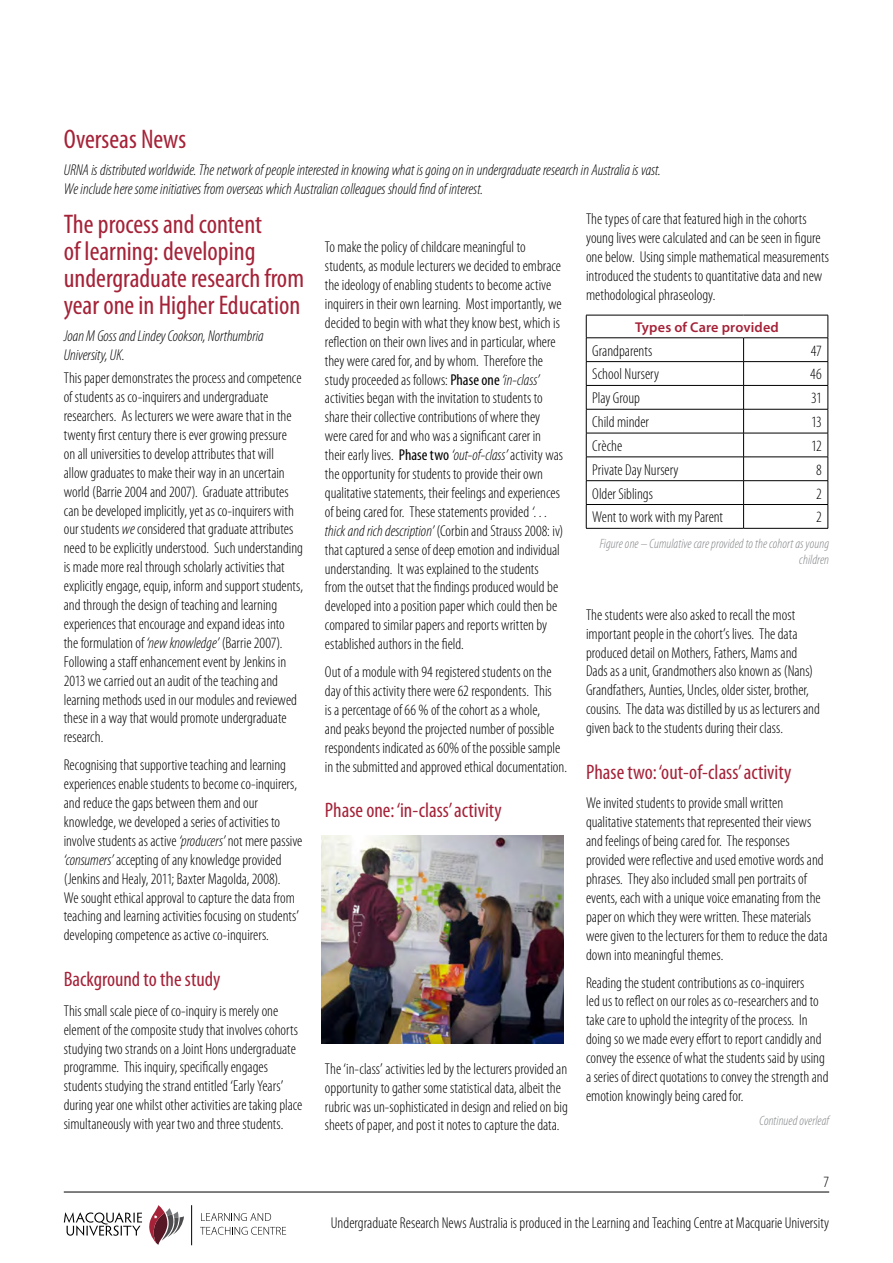
<style>
.page{position:relative;width:893px;height:1263px;background:#fff}
.page>*{position:absolute;margin:0;border:0;box-sizing:border-box;transform-origin:0 0}
.Head_1{font:condensed 27px/27px "Myriad Pro";color:#a52238}
.Head_2{font:condensed 21px "Myriad Pro";color:#a52238}
.Body{font:300 condensed 15.75px/18.9px "Myriad Pro";color:#000}
.Body-2{font:italic 300 condensed 15.75px/18.9px "Myriad Pro";color:#000}
.authors{font:italic 300 condensed 15.75px/18.9px "Myriad Pro";letter-spacing:-.005em;color:#000}
.Table_header{font:600 14.25px "Myriad Pro";letter-spacing:.01em;color:#a52238}
.t1{font:italic 300 condensed 13.5px/16.2px "Myriad Pro";color:#828487;text-align:right}
.s1{font-style:italic}
.s2{font-weight:400}
</style>
<div class="page">
<svg style="left:64px;top:1212px;width:78px;height:24px"></svg>
<hr style="left:191px;top:1205px;width:1px;height:40px;background:#000">
<svg style="left:149px;top:1205px;width:35px;height:40px"></svg>
<svg style="left:201px;top:1213px;width:70px;height:8px"></svg>
<svg style="left:200px;top:1227px;width:86px;height:8px"></svg>
<hr style="left:64px;top:1192px;width:765px;height:1px;background:#000">
<hr style="left:586px;top:315px;width:158px;height:1px;background:#000">
<hr style="left:744px;top:315px;width:84px;height:1px;background:#000">
<hr style="left:586px;top:338px;width:158px;height:1px;background:#000">
<hr style="left:744px;top:338px;width:84px;height:1px;background:#000">
<hr style="left:586px;top:361px;width:158px;height:1px;background:#000">
<hr style="left:744px;top:361px;width:84px;height:1px;background:#000">
<hr style="left:586px;top:385px;width:158px;height:1px;background:#000">
<hr style="left:744px;top:385px;width:84px;height:1px;background:#000">
<hr style="left:586px;top:409px;width:158px;height:1px;background:#000">
<hr style="left:744px;top:409px;width:84px;height:1px;background:#000">
<hr style="left:586px;top:433px;width:158px;height:1px;background:#000">
<hr style="left:744px;top:433px;width:84px;height:1px;background:#000">
<hr style="left:586px;top:457px;width:158px;height:1px;background:#000">
<hr style="left:744px;top:457px;width:84px;height:1px;background:#000">
<hr style="left:586px;top:480px;width:158px;height:1px;background:#000">
<hr style="left:744px;top:480px;width:84px;height:1px;background:#000">
<hr style="left:586px;top:504px;width:158px;height:1px;background:#000">
<svg style="left:586px;top:315px;width:1px;height:213px"></svg>
<hr style="left:744px;top:504px;width:84px;height:1px;background:#000">
<svg style="left:743px;top:338px;width:1px;height:190px"></svg>
<svg style="left:828px;top:315px;width:1px;height:213px"></svg>
<hr style="left:586px;top:528px;width:158px;height:1px;background:#000">
<hr style="left:744px;top:528px;width:84px;height:1px;background:#000">
<img style="left:321px;top:835px;width:242px;height:209px">
<h1 class="Head_1" style="left:64px;top:125px;width:124px">Overseas News</h1>
<p class="Body-2" style="left:64px;top:160px;width:599px">URNA is distributed worldwide. The network of people interested in knowing what is going on in undergraduate research in Australia is vast.<br>We include here some initiatives from overseas which Australian colleagues should find of interest.</p>
<h1 class="Head_1" style="left:64px;top:210px;width:242px">The process and content<br>of learning: developing undergraduate research from year one in Higher Education</h1>
<p class="authors" style="left:64px;top:326px;width:201px">Joan M Goss and Lindey Cookson, Northumbria<br>University, UK.</p>
<p class="Body" style="left:64px;top:368px;width:241px">This paper demonstrates the process and competence of students as co-inquirers and undergraduate researchers. As lecturers we were aware that in the twenty first century there is ever growing pressure<br>on all universities to develop attributes that will<br>allow graduates to make their way in an uncertain world (Barrie 2004 and 2007). Graduate attributes can be developed implicitly, yet as co-inquirers with our students <span class="s1">we</span> considered that graduate attributes need to be explicitly understood. Such understanding is made more real through scholarly activities that explicitly engage, equip, inform and support students, and through the design of teaching and learning experiences that encourage and expand ideas into the formulation of <span class="s1">‘new knowledge’</span> (Barrie 2007).<br>Following a staff enhancement event by Jenkins in 2013 we carried out an audit of the teaching and learning methods used in our modules and reviewed these in a way that would promote undergraduate research.</p>
<p class="Body" style="left:64px;top:755px;width:240px">Recognising that supportive teaching and learning experiences enable students to become co-inquirers, and reduce the gaps between them and our knowledge, we developed a series of activities to involve students as active <span class="s1">‘producers’</span> not mere passive <span class="s1">‘consumers’</span> accepting of any knowledge provided (Jenkins and Healy, 2011; Baxter Magolda, 2008).<br>We sought ethical approval to capture the data from teaching and learning activities focusing on students’ developing competence as active co-inquirers.</p>
<h2 class="Head_2" style="left:64px;top:966px;width:158px">Background to the study</h2>
<p class="Body" style="left:64px;top:1001px;width:240px">This small scale piece of co-inquiry is merely one element of the composite study that involves cohorts studying two strands on a Joint Hons undergraduate programme. This inquiry, specifically engages students studying the strand entitled ‘Early Years’ during year one whilst other activities are taking place simultaneously with year two and three students.</p>
<p class="Body" style="left:325px;top:237px;width:240px">To make the policy of childcare meaningful to students, as module lecturers we decided to embrace the ideology of enabling students to become active inquirers in their own learning. Most importantly, we decided to begin with what they know best, which is reflection on their own lives and in particular, where they were cared for, and by whom. Therefore the study proceeded as follows: <span class="s2">Phase one</span><span class="s1">‘in-class’ </span>activities began with the invitation to students to share their collective contributions of where they were cared for and who was a significant carer in their early lives. <span class="s2">Phase two</span> <span class="s1">‘out-of-class’</span> activity was the opportunity for students to provide their own qualitative statements, their feelings and experiences of being cared for. These statements provided <span class="s1">‘… thick and rich description’</span> (Corbin and Strauss 2008: iv) that captured a sense of deep emotion and individual understanding. It was explained to the students from the outset that the findings produced would be developed into a position paper which could then be compared to similar papers and reports written by established authors in the field.</p>
<p class="Body" style="left:325px;top:662px;width:244px">Out of a module with 94 registered students on the day of this activity there were 62 respondents. This<br>is a percentage of 66 % of the cohort as a whole,<br>and peaks beyond the projected number of possible respondents indicated as 60% of the possible sample in the submitted and approved ethical documentation.</p>
<h2 class="Head_2" style="left:325px;top:798px;width:178px">Phase one: ‘in-class’ activity</h2>
<p class="Body" style="left:325px;top:1059px;width:244px">The ‘in-class’ activities led by the lecturers provided an opportunity to gather some statistical data, albeit the rubric was un-sophisticated in design and relied on big sheets of paper, and post it notes to capture the data.</p>
<p class="Body" style="left:586px;top:210px;width:244px">The types of care that featured high in the cohorts young lives were calculated and can be seen in figure one below. Using simple mathematical measurements introduced the students to quantitative data and new methodological phraseology.</p>
<h4 class="Table_header" style="left:635px;top:318px;width:145px">Types of Care provided</h4>
<p class="Body" style="left:592px;top:341px;width:62px">Grandparents</p>
<p class="Body" style="left:811px;top:341px;width:13px">47</p>
<p class="Body" style="left:592px;top:365px;width:68px">School Nursery</p>
<p class="Body" style="left:810px;top:365px;width:13px">46</p>
<p class="Body" style="left:592px;top:388px;width:49px">Play Group</p>
<p class="Body" style="left:811px;top:388px;width:12px">31</p>
<p class="Body" style="left:592px;top:412px;width:58px">Child minder</p>
<p class="Body" style="left:811px;top:412px;width:12px">13</p>
<p class="Body" style="left:592px;top:436px;width:32px">Crèche</p>
<p class="Body" style="left:811px;top:436px;width:12px">12</p>
<p class="Body" style="left:592px;top:460px;width:88px">Private Day Nursery</p>
<p class="Body" style="left:816px;top:460px;width:7px">8</p>
<p class="Body" style="left:592px;top:484px;width:62px">Older Siblings</p>
<p class="Body" style="left:816px;top:484px;width:7px">2</p>
<p class="Body" style="left:592px;top:508px;width:132px">Went to work with my Parent</p>
<p class="Body" style="left:816px;top:508px;width:7px">2</p>
<p class="t1" style="left:600px;top:535px;width:231px">Figure one – Cumulative care provided to the cohort as young children</p>
<p class="Body" style="left:586px;top:605px;width:235px">The students were also asked to recall the most important people in the cohort’s lives. The data produced detail on Mothers, Fathers, Mams and Dads as a unit, Grandmothers also known as (Nans)<br>Grandfathers, Aunties, Uncles, older sister, brother, cousins. The data was distilled by us as lecturers and given back to the students during their class.</p>
<h2 class="Head_2" style="left:586px;top:759px;width:207px">Phase two: ‘out-of-class’ activity</h2>
<p class="Body" style="left:586px;top:794px;width:243px">We invited students to provide small written qualitative statements that represented their views and feelings of being cared for. The responses provided were reflective and used emotive words and phrases. They also included small pen portraits of events, each with a unique voice emanating from the paper on which they were written. These materials were given to the lecturers for them to reduce the data down into meaningful themes.</p>
<p class="Body" style="left:586px;top:973px;width:244px">Reading the student contributions as co-inquirers<br>led us to reflect on our roles as co-researchers and to take care to uphold the integrity of the process. In doing so we made every effort to report candidly and convey the essence of what the students said by using a series of direct quotations to convey the strength and emotion knowingly being cared for.</p>
<p class="t1" style="left:760px;top:1113px;width:71px">Continued overleaf</p>
<p class="Body" style="left:823px;top:1172px;width:7px">7</p>
<p class="Body" style="left:331px;top:1213px;width:500px">Undergraduate Research News Australia is produced in the Learning and Teaching Centre at Macquarie University</p>
</div>
